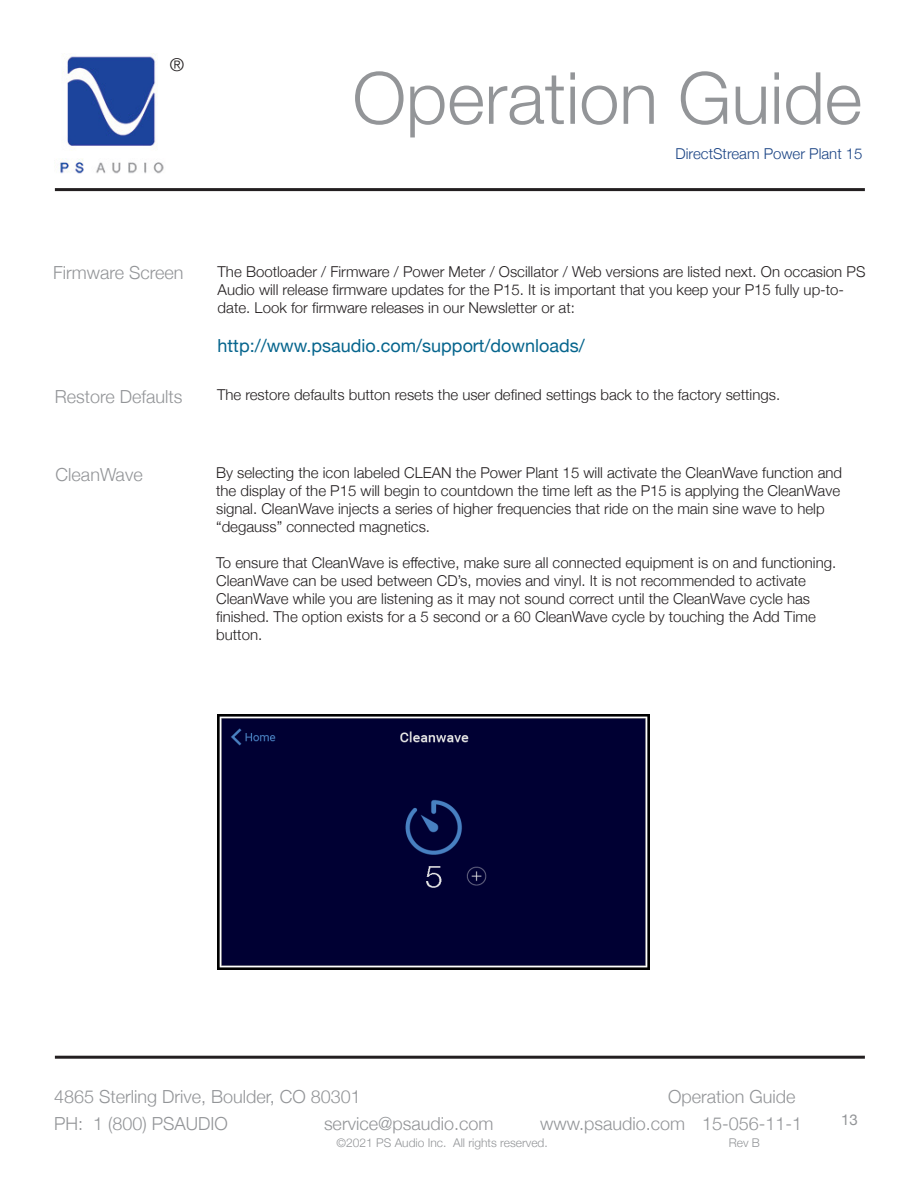
<style>
.page{position:relative;width:918px;height:1188px;background:#fff}
.page>*{position:absolute;margin:0;border:0;box-sizing:border-box;transform-origin:0 0}
.t1{font:300 72px "Helvetica Neue";color:#939598}
.t2{font:300 18px "Helvetica Neue";color:#939598}
.t3{font:18px "Helvetica Neue";color:#06658d}
.t4{font:300 18px "Helvetica Neue";color:#231f20}
.t5{font:300 15px/18px "Helvetica Neue";color:#231f20}
.t6{font:300 15px "Helvetica Neue";color:#1b4485}
.t7{font:15px "Helvetica Neue";color:#939598}
.t8{font:300 12px "Helvetica Neue";color:#939598}
</style>
<div class="page">
<hr style="left:55px;top:188px;width:810px;height:3px;background:#231f20">
<hr style="left:55px;top:1056px;width:810px;height:3px;background:#231f20">
<img style="left:60px;top:54px;width:104px;height:120px">
<img style="left:217px;top:714px;width:432px;height:255px">
<p class="t4" style="left:170px;top:50px;width:16px">®</p>
<h1 class="t1" style="left:353px;top:40px;width:511px">Operation Guide</h1>
<p class="t6" style="left:676px;top:142px;width:189px">DirectStream Power Plant 15</p>
<p class="t2" style="left:53px;top:259px;width:132px">Firmware Screen</p>
<p class="t5" style="left:218px;top:261px;width:649px">The Bootloader / Firmware / Power Meter / Oscillator / Web versions are listed next. On occasion PS<br>Audio will release firmware updates for the P15. It is important that you keep your P15 fully up-to&shy;date. Look for firmware releases in our Newsletter or at:</p>
<p class="t3" style="left:218px;top:333px;width:369px">http://www.psaudio.com/support/downloads/</p>
<p class="t2" style="left:55px;top:382px;width:129px">Restore Defaults</p>
<p class="t5" style="left:217px;top:384px;width:565px">The restore defaults button resets the user defined settings back to the factory settings.</p>
<p class="t2" style="left:56px;top:460px;width:89px">CleanWave</p>
<p class="t5" style="left:216px;top:463px;width:628px">By selecting the icon labeled CLEAN the Power Plant 15 will activate the CleanWave function and the display of the P15 will begin to countdown the time left as the P15 is applying the CleanWave signal. CleanWave injects a series of higher frequencies that ride on the main sine wave to help “degauss” connected magnetics.</p>
<p class="t5" style="left:216px;top:553px;width:622px">To ensure that CleanWave is effective, make sure all connected equipment is on and functioning.<br>CleanWave can be used between CD’s, movies and vinyl. It is not recommended to activate CleanWave while you are listening as it may not sound correct until the CleanWave cycle has finished. The option exists for a 5 second or a 60 CleanWave cycle by touching the Add Time button.</p>
<p class="t2" style="left:54px;top:1082px;width:308px">4865 Sterling Drive, Boulder, CO 80301</p>
<p class="t2" style="left:668px;top:1082px;width:129px">Operation Guide</p>
<p class="t2" style="left:54px;top:1109px;width:175px">PH: 1 (800) PSAUDIO</p>
<p class="t2" style="left:324px;top:1109px;width:171px">service@psaudio.com</p>
<p class="t2" style="left:540px;top:1109px;width:264px">www.psaudio.com 15-056-11-1</p>
<p class="t8" style="left:337px;top:1133px;width:213px">©2021 PS Audio Inc. All rights reserved.</p>
<p class="t8" style="left:729px;top:1133px;width:33px">Rev B</p>
<p class="t7" style="left:841px;top:1109px;width:18px">13</p>
</div>
